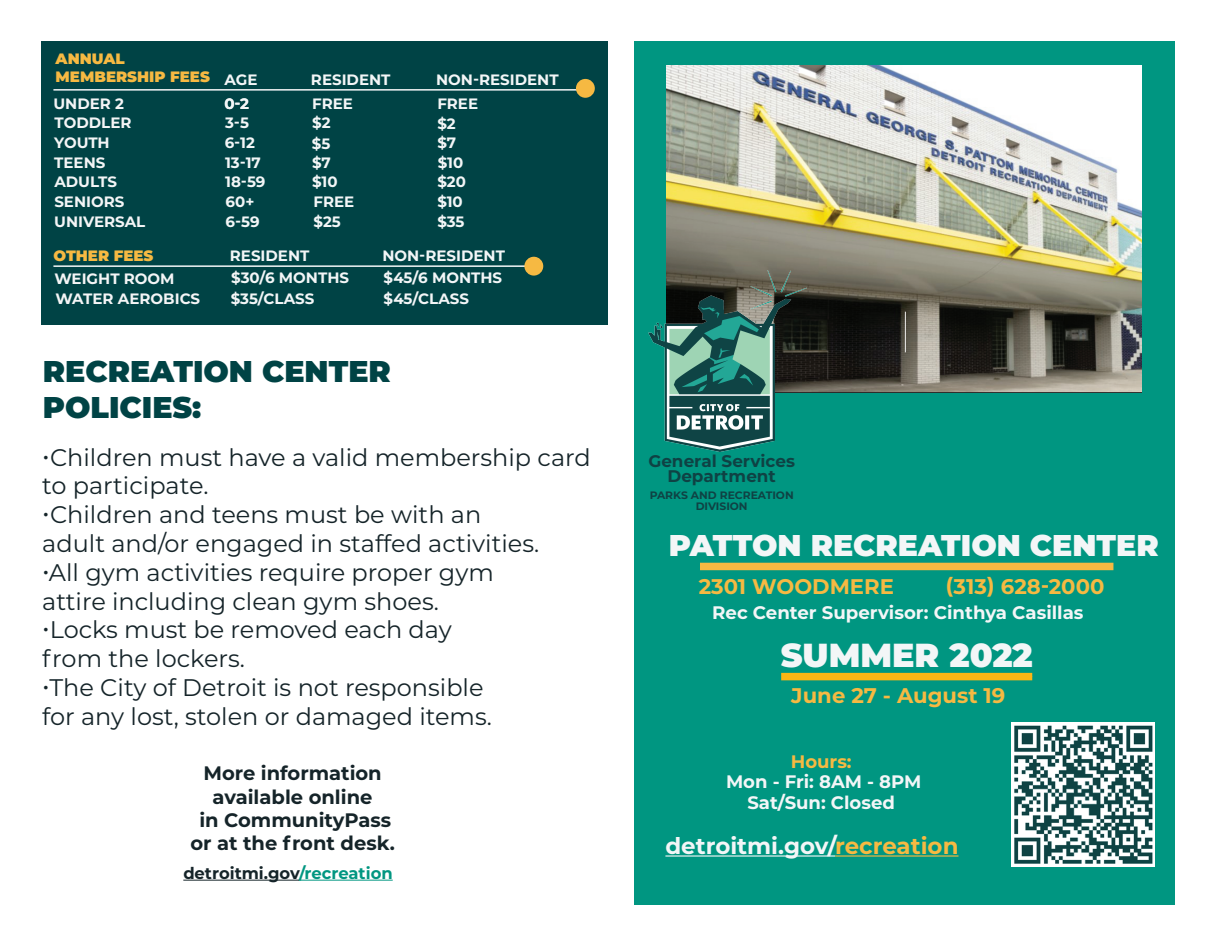
<style>
.page{position:relative;width:1215px;height:945px;background:#fff}
.page>*{position:absolute;margin:0;border:0;box-sizing:border-box;transform-origin:0 0}
.t1{font:900 33.3px "Montserrat";color:#f3f6f7}
.t2{font:900 30px/36px "Montserrat";color:#004345}
.t3{font:900 30px "Montserrat";color:#f3f6f7}
.t4{font:24px/28.8px "Montserrat";color:#152429}
.t5{font:700 22.95px "Montserrat";color:#f3f6f7}
.t6{font:700 21.15px "Montserrat";color:#f6b942}
.t7{font:700 19.5px/23.4px "Montserrat";color:#152429;text-align:center}
.t8{font:700 18.15px "Montserrat";color:#f3f6f7}
.t9{font:700 18px/20.7px "Montserrat";color:#f3f6f7;text-align:center}
.t10{font:700 18px "Montserrat";color:#f6b942}
.t11{font:700 16.8px/15.1px "Montserrat";color:#0f4244;text-align:center}
.t12{font:700 16.35px "Montserrat";color:#152429}
.t13{font:700 15px/19.6px "Montserrat";color:#f3f6f7}
.t14{font:700 15px/19.6px "Montserrat";color:#f4f5f6}
.t15{font:900 15px/18px "Montserrat";color:#f6b942}
.t16{font:700 10.8px/10.8px "Montserrat";color:#0f4244;text-align:center}
.s1{font-weight:700;color:#f3f6f7}
.s2{color:#009681}
.s3{color:#f6b942}
</style>
<div class="page">
<div style="left:634px;top:41px;width:540px;height:863px;background:#009681"></div>
<div style="left:41px;top:41px;width:567px;height:283px;background:#004345"></div>
<hr style="left:53px;top:89px;width:527px;height:2px;background:#f3f6f7">
<div style="left:576px;top:79px;width:19px;height:19px;background:#f6b942;border-radius:50%"></div>
<hr style="left:53px;top:265px;width:479px;height:2px;background:#f3f6f7">
<div style="left:524px;top:257px;width:19px;height:19px;background:#f6b942;border-radius:50%"></div>
<div style="left:700px;top:563px;width:413px;height:7px;background:#f6b942"></div>
<div style="left:781px;top:673px;width:251px;height:7px;background:#fcb615"></div>
<hr style="left:665px;top:855px;width:170px;height:2px;background:#f3f6f7">
<hr style="left:835px;top:855px;width:124px;height:2px;background:#f6b942">
<hr style="left:183px;top:880px;width:116px;height:1px;background:#152429">
<hr style="left:299px;top:880px;width:94px;height:1px;background:#009681">
<img style="left:1012px;top:722px;width:143px;height:144px">
<img style="left:667px;top:66px;width:475px;height:326px">
<img style="left:648px;top:270px;width:159px;height:181px">
<p class="t15" style="left:56px;top:49px;width:203px">ANNUAL<br>MEMBERSHIP FEES <span class="s1">AGE</span></p>
<p class="t13" style="left:311px;top:69px;width:81px">RESIDENT</p>
<p class="t13" style="left:436px;top:69px;width:124px">NON-RESIDENT</p>
<p class="t14" style="left:53px;top:93px;width:93px">UNDER 2<br>TODDLER<br>YOUTH<br>TEENS<br>ADULTS<br>SENIORS<br>UNIVERSAL</p>
<p class="t13" style="left:224px;top:93px;width:43px">0-2<br>3-5<br>6-12<br>13-17<br>18-59<br>60+<br>6-59</p>
<p class="t13" style="left:312px;top:93px;width:42px">FREE</p>
<p class="t13" style="left:437px;top:93px;width:42px">FREE</p>
<p class="t13" style="left:312px;top:113px;width:20px">$2</p>
<p class="t13" style="left:437px;top:113px;width:20px">$2</p>
<p class="t13" style="left:312px;top:133px;width:20px">$5</p>
<p class="t13" style="left:437px;top:133px;width:20px">$7</p>
<p class="t13" style="left:312px;top:152px;width:20px">$7</p>
<p class="t13" style="left:438px;top:152px;width:27px">$10</p>
<p class="t13" style="left:312px;top:171px;width:27px">$10</p>
<p class="t13" style="left:437px;top:171px;width:30px">$20</p>
<p class="t13" style="left:313px;top:191px;width:42px">FREE</p>
<p class="t13" style="left:437px;top:191px;width:27px">$10</p>
<p class="t13" style="left:313px;top:211px;width:29px">$25</p>
<p class="t13" style="left:437px;top:211px;width:29px">$35</p>
<p class="t15" style="left:53px;top:246px;width:102px">OTHER FEES</p>
<p class="t13" style="left:230px;top:245px;width:81px">RESIDENT</p>
<p class="t13" style="left:382px;top:245px;width:124px">NON-RESIDENT</p>
<p class="t14" style="left:54px;top:268px;width:147px">WEIGHT ROOM<br>WATER AEROBICS</p>
<p class="t13" style="left:231px;top:267px;width:120px;line-height:20.4px">$30/6 MONTHS $35/CLASS</p>
<p class="t13" style="left:384px;top:267px;width:120px;line-height:20.2px">$45/6 MONTHS $45/CLASS</p>
<p class="t2" style="left:43px;top:352px;width:349px">RECREATION CENTER<br>POLICIES:</p>
<p class="t4" style="left:42px;top:442px;width:550px">•Children must have a valid membership card to participate.</p>
<p class="t4" style="left:42px;top:499px;width:499px">•Children and teens must be with an adult and/or engaged in staffed activities.</p>
<p class="t4" style="left:42px;top:557px;width:453px">•All gym activities require proper gym attire including clean gym shoes.</p>
<p class="t4" style="left:42px;top:615px;width:411px">•Locks must be removed each day from the lockers.</p>
<p class="t4" style="left:42px;top:672px;width:451px">•The City of Detroit is not responsible for any lost, stolen or damaged items.</p>
<p class="t7" style="left:190px;top:761px;width:206px">More information available online<br>in CommunityPass or at the front desk.</p>
<p class="t12" style="left:183px;top:861px;width:211px">detroitmi.gov<span class="s2">/recreation</span></p>
<p class="t11" style="left:648px;top:453px;width:148px">General Services<br>Department</p>
<p class="t16" style="left:650px;top:489px;width:146px">PARKS AND RECREATION<br>DIVISION</p>
<p class="t3" style="left:669px;top:522px;width:491px">PATTON RECREATION CENTER</p>
<p class="t6" style="left:699px;top:571px;width:197px">2301 WOODMERE</p>
<p class="t6" style="left:946px;top:571px;width:160px">(313) 628-2000</p>
<p class="t8" style="left:712px;top:600px;width:373px">Rec Center Supervisor: Cinthya Casillas</p>
<h1 class="t1" style="left:781px;top:630px;width:254px">SUMMER 2022</h1>
<p class="t6" style="left:791px;top:680px;width:216px">June 27 - August 19</p>
<p class="t10" style="left:791px;top:748px;width:62px">Hours:</p>
<p class="t9" style="left:726px;top:771px;width:197px">Mon - Fri: 8AM - 8PM<br>Sat/Sun: Closed</p>
<p class="t5" style="left:665px;top:829px;width:295px">detroitmi.gov/<span class="s3">recreation</span></p>
</div>
